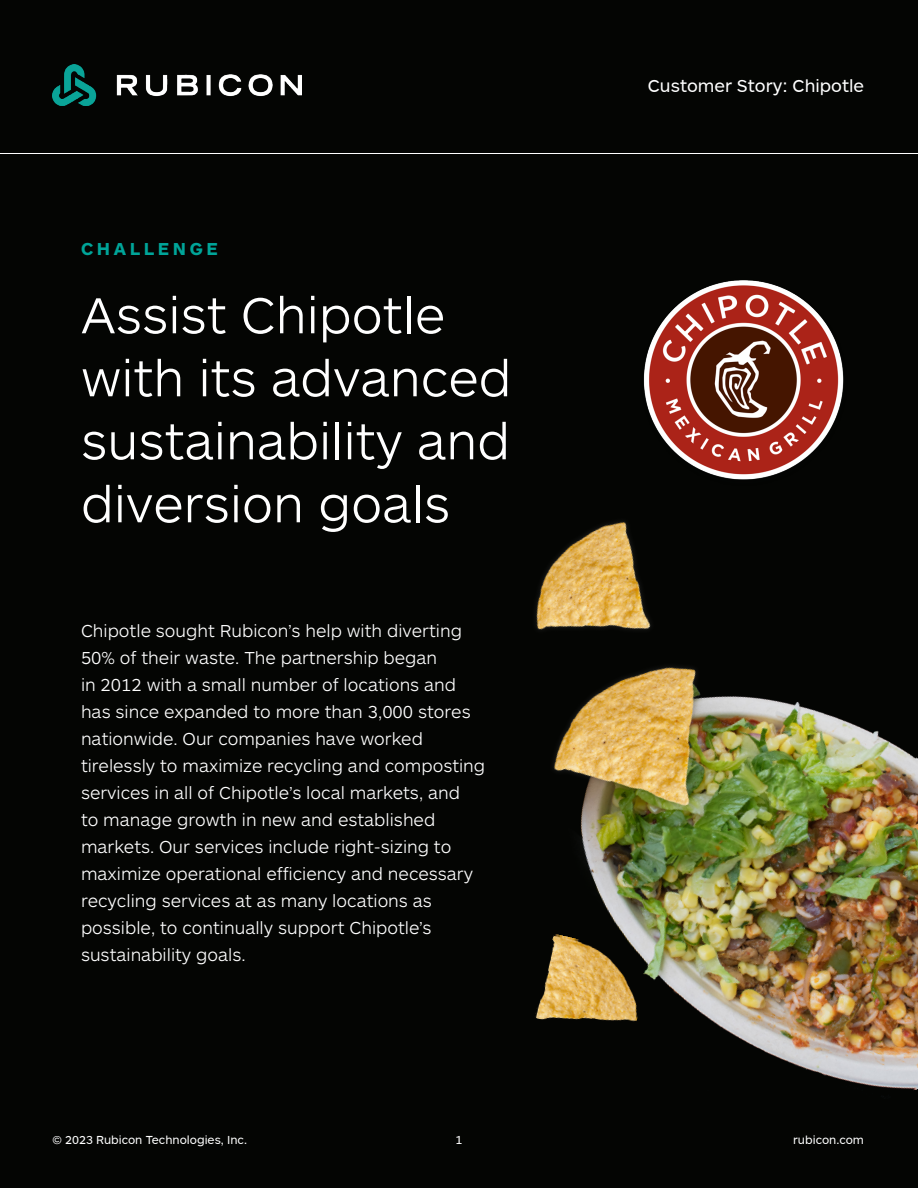
<style>
.page{position:relative;width:918px;height:1188px;background:#040503}
.page>*{position:absolute;margin:0;border:0;box-sizing:border-box;transform-origin:0 0}
.t1{font:300 52.5px/63px "ARS Maquette";color:#fff}
.t2{font:300 18px/27px "ARS Maquette";color:#fff}
.t3{font:18px "ARS Maquette";color:#fff}
.t4{font:700 18px "ARS Maquette";letter-spacing:.2em;color:#00a599}
.t5{font:12px "ARS Maquette";color:#fff}
</style>
<div class="page">
<img style="left:536px;top:521px;width:382px;height:570px">
<img style="left:52px;top:65px;width:249px;height:41px">
<hr style="left:0;top:154px;width:918px;height:1px;background:#fff">
<img style="left:639px;top:278px;width:210px;height:209px;border-radius:105px">
<img style="left:535px;top:933px;width:117px;height:107px">
<p class="t4" style="left:81px;top:237px;width:138px">CHALLENGE</p>
<p class="t1" style="left:81px;top:281px;width:432px">Assist Chipotle with its advanced sustainability and diversion goals</p>
<p class="t2" style="left:81px;top:616px;width:406px">Chipotle sought Rubicon’s help with diverting 50% of their waste. The partnership began<br>in 2012 with a small number of locations and has since expanded to more than 3,000 stores nationwide. Our companies have worked tirelessly to maximize recycling and composting services in all of Chipotle’s local markets, and<br>to manage growth in new and established markets. Our services include right-sizing to maximize operational efficiency and necessary recycling services at as many locations as possible, to continually support Chipotle’s sustainability goals.</p>
<p class="t3" style="left:648px;top:76px;width:218px">Customer Story: Chipotle</p>
<p class="t5" style="left:52px;top:1133px;width:196px">© 2023 Rubicon Technologies, Inc.</p>
<p class="t5" style="left:456px;top:1133px;width:8px">1</p>
<p class="t5" style="left:793px;top:1133px;width:72px">rubicon.com</p>
</div>
